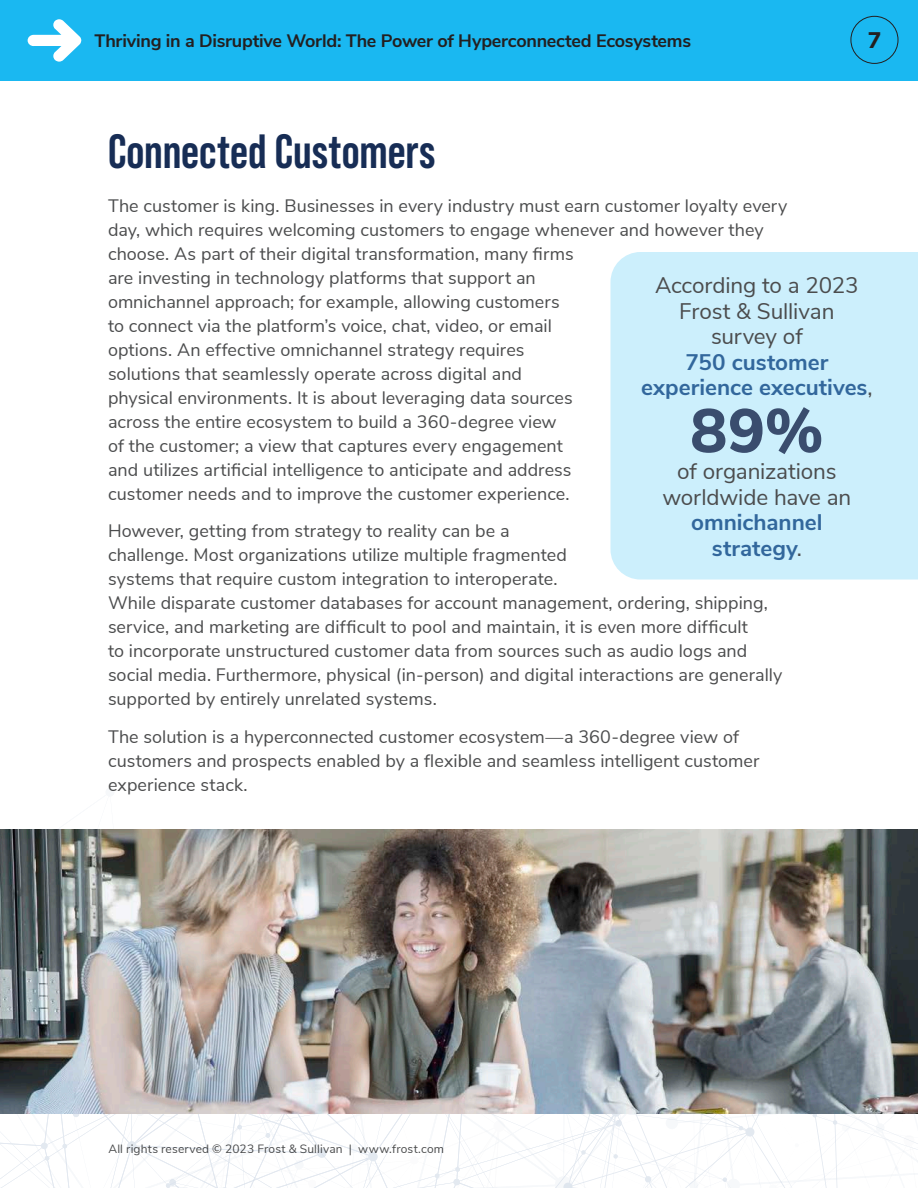
<style>
.page{position:relative;width:918px;height:1188px;background:#fff}
.page>*{position:absolute;margin:0;border:0;box-sizing:border-box;transform-origin:0 0}
.Call_Out{font:800 61.5px "Nunito Sans";color:#3a4d6e}
._1st_Lvl_Header{font:700 48px "Bebas Neue Pro";color:#172d55}
.Call_Out-2{font:22.5px/25.5px "Nunito Sans";letter-spacing:-.005em;color:#4b4c4d;text-align:center}
.Call_Out-3{font:700 22.5px/25.5px "Nunito Sans";color:#32679c;text-align:center}
.t1{font:800 22.5px "Nunito Sans";color:#231f20}
.Body_Text{font:18px/24px "Nunito Sans";color:#4b4c4d}
.t2{font:700 18px "Nunito Sans";letter-spacing:-.015em;color:#231f20}
.t3{font:12px "Nunito Sans";letter-spacing:.015em;color:#4b4c4d}
.s1{font-weight:700;color:#32679c}
.s2{font-weight:400;color:#4b4c4d}
</style>
<div class="page">
<div style="left:0;top:0;width:918px;height:81px;background:#1ab8f1"></div>
<svg style="left:28px;top:19px;width:53px;height:43px"></svg>
<div style="left:850px;top:16px;width:48px;height:48px;border:1px solid #231f20;border-radius:50%"></div>
<div style="left:105px;top:788px;width:10px;height:9px;background:#f6f8fa;border-radius:4px"></div>
<svg style="left:0;top:1114px;width:918px;height:74px"></svg>
<img style="left:0;top:829px;width:918px;height:285px">
<div style="left:611px;top:252px;width:307px;height:328px;background:#cceffc"></div>
<p class="t2" style="left:94px;top:28px;width:598px">Thriving in a Disruptive World: The Power of Hyperconnected Ecosystems</p>
<p class="t1" style="left:868px;top:24px;width:15px">7</p>
<h1 class="_1st_Lvl_Header" style="left:108px;top:123px;width:329px">Connected Customers</h1>
<p class="Body_Text" style="left:108px;top:192px;width:681px">The customer is king. Businesses in every industry must earn customer loyalty every day, which requires welcoming customers to engage whenever and however they choose. As part of their digital transformation, many firms<br>are investing in technology platforms that support an<br>omnichannel approach; for example, allowing customers<br>to connect via the platform’s voice, chat, video, or email<br>options. An effective omnichannel strategy requires<br>solutions that seamlessly operate across digital and<br>physical environments. It is about leveraging data sources<br>across the entire ecosystem to build a 360-degree view<br>of the customer; a view that captures every engagement<br>and utilizes artificial intelligence to anticipate and address<br>customer needs and to improve the customer experience.</p>
<p class="Body_Text" style="left:108px;top:518px;width:676px">However, getting from strategy to reality can be a<br>challenge. Most organizations utilize multiple fragmented<br>systems that require custom integration to interoperate.<br>While disparate customer databases for account management, ordering, shipping, service, and marketing are difficult to pool and maintain, it is even more difficult<br>to incorporate unstructured customer data from sources such as audio logs and social media. Furthermore, physical (in-person) and digital interactions are generally supported by entirely unrelated systems.</p>
<p class="Body_Text" style="left:108px;top:723px;width:653px">The solution is a hyperconnected customer ecosystem—a 360-degree view of customers and prospects enabled by a flexible and seamless intelligent customer experience stack.</p>
<p class="Call_Out-2" style="left:641px;top:271px;width:233px">According to a 2023<br>Frost &amp; Sullivan<br>survey of<br><span class="s1">750 customer experience executives</span>,</p>
<p class="Call_Out" style="left:690px;top:386px;width:135px">89%</p>
<p class="Call_Out-3" style="left:662px;top:483px;width:191px"><span class="s2">worldwide have an </span>omnichannel strategy<span class="s2">.</span></p>
<p class="Call_Out-2" style="left:677px;top:457px;width:161px">of organizations</p>
<p class="t3" style="left:108px;top:1140px;width:337px">All rights reserved © 2023 Frost &amp; Sullivan | www.frost.com</p>
</div>
